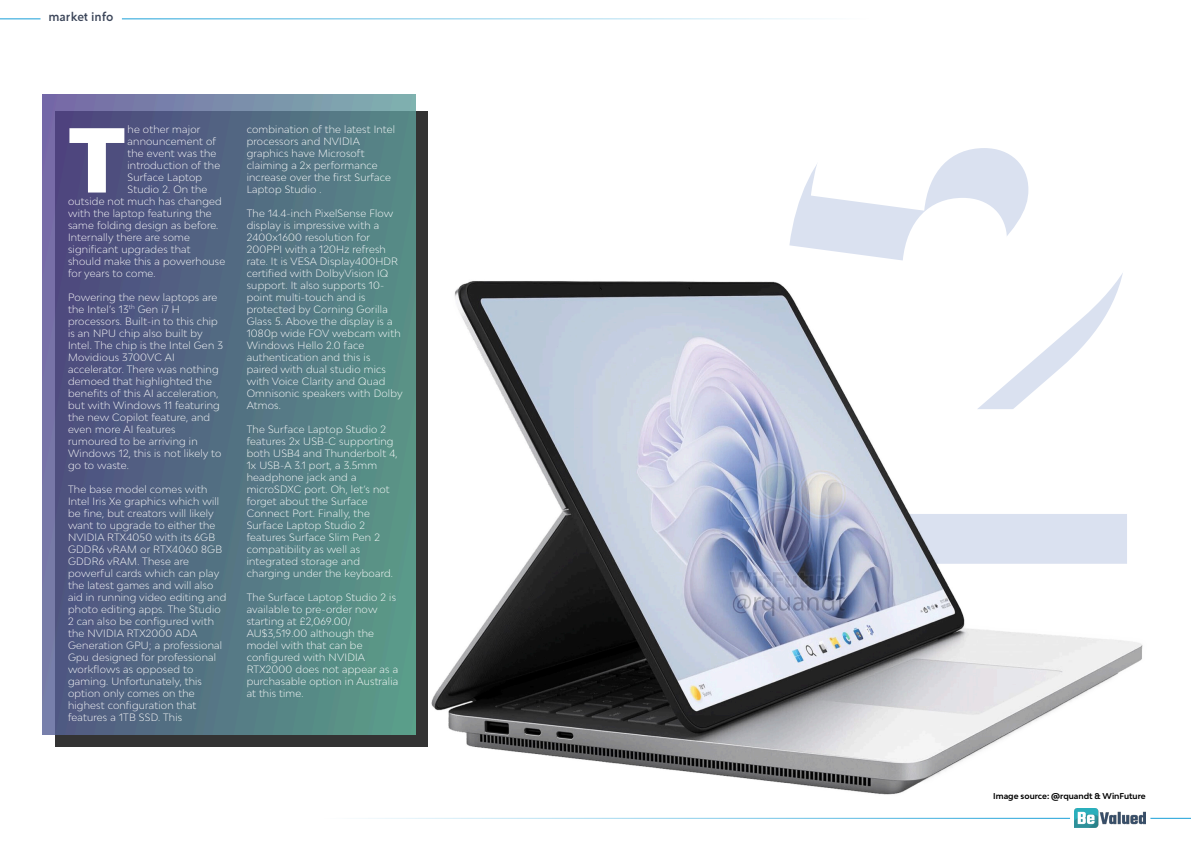
<style>
.page{position:relative;width:1191px;height:842px;background:#fff}
.page>*{position:absolute;margin:0;border:0;box-sizing:border-box;transform-origin:0 0}
.t1{font:800 659.3px "Bozon";color:#dae1f0}
.t2{font:900 86.9px "Bw Modelica";color:#fff}
.t3{font:500 12px "Creo";color:#3b4559}
.t4{font:300 10px/12px "Bw Modelica";letter-spacing:.02em;color:#fff}
.t5{font:700 8px "Bw Modelica";color:#000}
</style>
<div class="page">
<img style="left:431px;top:281px;width:760px;height:544px">
<div style="left:55px;top:112px;width:373px;height:635px;background:#000;opacity:.8"></div>
<img style="left:43px;top:95px;width:372px;height:639px">
<hr style="left:0;top:18px;width:40px;height:1px;background:#189fd8">
<hr style="left:122px;top:18px;width:746px;height:1px;background:#189fd8">
<hr style="left:1151px;top:818px;width:40px;height:1px;background:#189fd8">
<img style="left:1074px;top:809px;width:71px;height:19px">
<hr style="left:323px;top:818px;width:746px;height:1px;background:#189fd8">
<p class="t3" style="left:48px;top:12px;width:67px">market info</p>
<h2 class="t2" style="left:68px;top:125px;width:59px">T</h2>
<p class="t4" style="left:127px;top:124px;width:74px">he other major</p>
<p class="t4" style="left:127px;top:136px;width:90px">announcement of</p>
<p class="t4" style="left:127px;top:148px;width:90px">the event was the</p>
<p class="t4" style="left:127px;top:160px;width:94px">introduction of the</p>
<p class="t4" style="left:127px;top:172px;width:76px">Surface Laptop</p>
<p class="t4" style="left:127px;top:184px;width:81px">Studio 2. On the</p>
<p class="t4" style="left:68px;top:196px;width:155px">outside not much has changed</p>
<p class="t4" style="left:68px;top:208px;width:145px">with the laptop featuring the</p>
<p class="t4" style="left:68px;top:220px;width:152px">same folding design as before.</p>
<p class="t4" style="left:68px;top:232px;width:123px">Internally there are some</p>
<p class="t4" style="left:68px;top:244px;width:124px">significant upgrades that</p>
<p class="t4" style="left:68px;top:256px;width:159px">should make this a powerhouse</p>
<p class="t4" style="left:68px;top:268px;width:89px">for years to come.</p>
<p class="t4" style="left:68px;top:292px;width:156px">Powering the new laptops are the Intel’s 13<sup>th</sup> Gen i7 H processors. Built-in to this chip is an NPU chip also built by<br>Intel. The chip is the Intel Gen 3<br>Movidious 3700VC AI accelerator. There was nothing demoed that highlighted the benefits of this AI acceleration, but with Windows 11 featuring the new Copilot feature, and even more AI features rumoured to be arriving in<br>Windows 12, this is not likely to go to waste.</p>
<p class="t4" style="left:68px;top:484px;width:160px">The base model comes with<br>Intel Iris Xe graphics which will be fine, but creators will likely want to upgrade to either the<br>NVIDIA RTX4050 with its 6GB<br>GDDR6 vRAM or RTX4060 8GB<br>GDDR6 vRAM. These are powerful cards which can play the latest games and will also aid in running video editing and photo editing apps. The Studio<br>2 can also be configured with the NVIDIA RTX2000 ADA<br>Generation GPU; a professional<br>Gpu designed for professional workflows as opposed to gaming. Unfortunately, this option only comes on the highest configuration that features a 1TB SSD. This</p>
<p class="t4" style="left:247px;top:124px;width:150px">combination of the latest Intel processors and NVIDIA graphics have Microsoft claiming a 2x performance increase over the first Surface<br>Laptop Studio .</p>
<p class="t4" style="left:247px;top:208px;width:157px">The 14.4-inch PixelSense Flow display is impressive with a<br>2400x1600 resolution for<br>200PPI with a 120Hz refresh rate. It is VESA Display400HDR certified with DolbyVision IQ support. It also supports 10- point multi-touch and is protected by Corning Gorilla<br>Glass 5. Above the display is a<br>1080p wide FOV webcam with<br>Windows Hello 2.0 face authentication and this is paired with dual studio mics with Voice Clarity and Quad<br>Omnisonic speakers with Dolby<br>Atmos.</p>
<p class="t4" style="left:247px;top:424px;width:152px">The Surface Laptop Studio 2 features 2x USB-C supporting both USB4 and Thunderbolt 4,<br>1x USB-A 3.1 port, a 3.5mm headphone jack and a microSDXC port. Oh, let’s not forget about the Surface<br>Connect Port. Finally, the<br>Surface Laptop Studio 2 features Surface Slim Pen 2 compatibility as well as integrated storage and charging under the keyboard.</p>
<p class="t4" style="left:247px;top:592px;width:153px">The Surface Laptop Studio 2 is available to pre-order now starting at £2,069.00/<br>AU$3,519.00 although the model with that can be configured with NVIDIA<br>RTX2000 does not appear as a purchasable option in Australia at this time.</p>
<h1 class="t1" style="left:777px;top:9px;width:367px">2</h1>
<p class="t5" style="left:993px;top:793px;width:154px">Image source: @rquandt &amp; WinFuture</p>
</div>
